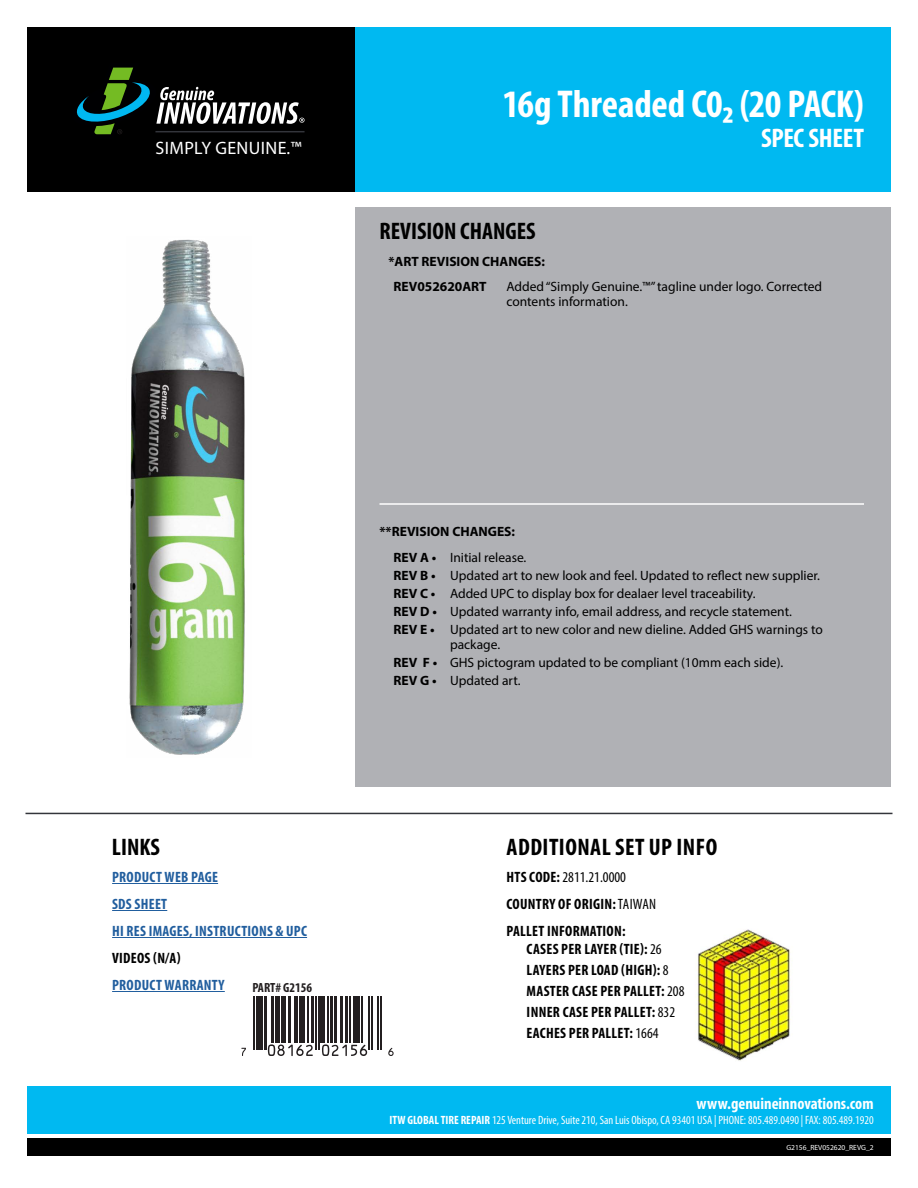
<style>
.page{position:relative;width:918px;height:1188px;background:#fff}
.page>*{position:absolute;margin:0;border:0;box-sizing:border-box;transform-origin:0 0}
.t1{font:700 condensed 39px "Myriad Pro";letter-spacing:-.005em;color:#fff}
.t2{font:700 condensed 27px "Myriad Pro";letter-spacing:-.01em;color:#fff}
.t3{font:700 condensed 24px "Myriad Pro";color:#000}
.t4{font:700 condensed 24px "Myriad Pro";letter-spacing:.02em;color:#000}
.t5{font:18px "Myriad Pro";letter-spacing:.02em;color:#fff}
.t6{font:700 condensed 16.5px "Myriad Pro";color:#fff}
.t7{font:700 condensed 15px/21px "Myriad Pro";letter-spacing:.02em;color:#000}
.t8{font:700 condensed 15px/27px "Myriad Pro";letter-spacing:.02em;color:#215e9e}
.t9{font:13.5px/18px "Myriad Pro";color:#000}
.t10{font:700 13.5px/18px "Myriad Pro";color:#000}
.t11{font:700 condensed 13.35px "Myriad Pro";color:#231f20}
.t12{font:condensed 12px "Myriad Pro";color:#fff}
.t13{font:7.5px "Myriad Pro";color:#fff}
.s1{font-weight:400}
.s2{font-weight:700}
</style>
<div class="page">
<div style="left:27px;top:1086px;width:864px;height:48px;background:#00b9f1"></div>
<div style="left:27px;top:27px;width:864px;height:164px;background:#000"></div>
<div style="left:27px;top:1138px;width:864px;height:18px;background:#000"></div>
<svg style="left:76px;top:67px;width:229px;height:68px"></svg>
<hr style="left:155px;top:131px;width:150px;height:1px;background:#33353b">
<div style="left:356px;top:27px;width:535px;height:164px;background:#00b9f1"></div>
<div style="left:356px;top:207px;width:535px;height:580px;background:#b0b1b5"></div>
<hr style="left:112px;top:883px;width:106px;height:1px;background:#215e9e">
<hr style="left:112px;top:910px;width:55px;height:1px;background:#215e9e">
<hr style="left:112px;top:937px;width:195px;height:1px;background:#215e9e">
<hr style="left:112px;top:991px;width:113px;height:1px;background:#215e9e">
<img style="left:697px;top:929px;width:94px;height:132px">
<svg style="left:241px;top:1048px;width:5px;height:8px"></svg>
<hr style="left:253px;top:996px;width:2px;height:54px;background:#231f20">
<hr style="left:256px;top:996px;width:1px;height:54px;background:#231f20">
<hr style="left:259px;top:996px;width:4px;height:54px;background:#231f20">
<hr style="left:264px;top:996px;width:3px;height:54px;background:#231f20">
<hr style="left:271px;top:996px;width:3px;height:47px;background:#231f20">
<hr style="left:275px;top:996px;width:1px;height:47px;background:#231f20">
<hr style="left:278px;top:996px;width:2px;height:47px;background:#231f20">
<hr style="left:282px;top:996px;width:4px;height:47px;background:#231f20">
<hr style="left:289px;top:996px;width:2px;height:47px;background:#231f20">
<hr style="left:294px;top:996px;width:1px;height:47px;background:#231f20">
<hr style="left:297px;top:996px;width:1px;height:47px;background:#231f20">
<div style="left:299px;top:996px;width:6px;height:47px;background:#231f20"></div>
<svg style="left:268px;top:1044px;width:45px;height:12px"></svg>
<hr style="left:308px;top:996px;width:1px;height:47px;background:#231f20">
<hr style="left:312px;top:996px;width:2px;height:47px;background:#231f20">
<hr style="left:316px;top:996px;width:1px;height:54px;background:#231f20">
<hr style="left:318px;top:996px;width:2px;height:54px;background:#231f20">
<hr style="left:321px;top:996px;width:4px;height:47px;background:#231f20">
<hr style="left:328px;top:996px;width:1px;height:47px;background:#231f20">
<hr style="left:330px;top:996px;width:3px;height:47px;background:#231f20">
<hr style="left:334px;top:996px;width:3px;height:47px;background:#231f20">
<hr style="left:340px;top:996px;width:3px;height:47px;background:#231f20">
<hr style="left:345px;top:996px;width:3px;height:47px;background:#231f20">
<hr style="left:349px;top:996px;width:2px;height:47px;background:#231f20">
<hr style="left:353px;top:996px;width:4px;height:47px;background:#231f20">
<svg style="left:322px;top:1044px;width:45px;height:12px"></svg>
<hr style="left:359px;top:996px;width:1px;height:47px;background:#231f20">
<hr style="left:361px;top:996px;width:2px;height:47px;background:#231f20">
<hr style="left:368px;top:996px;width:2px;height:54px;background:#231f20">
<hr style="left:371px;top:996px;width:1px;height:54px;background:#231f20">
<hr style="left:378px;top:996px;width:1px;height:54px;background:#231f20">
<hr style="left:380px;top:996px;width:2px;height:54px;background:#231f20">
<svg style="left:388px;top:1048px;width:6px;height:8px"></svg>
<hr style="left:26px;top:813px;width:866px;height:1px;background:#33353b">
<hr style="left:380px;top:503px;width:484px;height:2px;background:#fff">
<img style="left:129px;top:239px;width:116px;height:516px">
<h3 class="t5" style="left:156px;top:137px;width:147px">SIMPLY GENUINE.™</h3>
<h1 class="t1" style="left:503px;top:80px;width:363px">16g Threaded C0₂ (20 PACK)</h1>
<h2 class="t2" style="left:761px;top:121px;width:104px">SPEC SHEET</h2>
<h3 class="t3" style="left:380px;top:216px;width:158px">REVISION CHANGES</h3>
<p class="t10" style="left:389px;top:252px;width:158px">*ART REVISION CHANGES:</p>
<p class="t10" style="left:394px;top:277px;width:95px">REV052620ART</p>
<p class="t9" style="left:506px;top:278px;width:317px;line-height:15px">Added “Simply Genuine.™” tagline under logo. Corrected contents information.</p>
<h3 class="t3" style="left:112px;top:832px;width:49px">LINKS</h3>
<p class="t8" style="left:112px;top:863px;width:196px">PRODUCT WEB PAGE<br>SDS SHEET<br>HI RES IMAGES, INSTRUCTIONS &amp; UPC</p>
<p class="t7" style="left:112px;top:947px;width:70px">VIDEOS (N/A)</p>
<p class="t8" style="left:112px;top:971px;width:114px">PRODUCT WARRANTY</p>
<p class="t11" style="left:252px;top:979px;width:61px">PART# G2156</p>
<p class="t10" style="left:394px;top:519px;width:123px;line-height:25.8px;text-indent:-14px">**REVISION CHANGES:<br>REV A •</p>
<p class="t10" style="left:394px;top:566px;width:45px;text-align:justify">REV B • REV C • REV D • REV E •</p>
<p class="t10" style="left:394px;top:653px;width:45px">REV F •<br>REV G •</p>
<p class="t9" style="left:450px;top:548px;width:374px">Initial release.<br>Updated art to new look and feel. Updated to reflect new supplier.<br>Added UPC to display box for dealaer level traceability.<br>Updated warranty info, email address, and recycle statement.<br>Updated art to new color and new dieline. Added GHS warnings to</p>
<p class="t9" style="left:450px;top:635px;width:335px">package.<br>GHS pictogram updated to be compliant (10mm each side).<br>Updated art.</p>
<h3 class="t4" style="left:507px;top:832px;width:212px">ADDITIONAL SET UP INFO</h3>
<p class="t7" style="left:507px;top:863px;width:151px;line-height:27px">HTS CODE: <span class="s1">2811.21.0000<br></span>COUNTRY OF ORIGIN: <span class="s1">TAIWAN<br></span>PALLET INFORMATION:</p>
<p class="t7" style="left:527px;top:938px;width:159px">CASES PER LAYER (TIE): <span class="s1">26<br></span>LAYERS PER LOAD (HIGH): <span class="s1">8<br></span>MASTER CASE PER PALLET: <span class="s1">208<br></span>INNER CASE PER PALLET: <span class="s1">832<br></span>EACHES PER PALLET: <span class="s1">1664</span></p>
<p class="t6" style="left:697px;top:1093px;width:179px">www.genuineinnovations.com</p>
<p class="t13" style="left:786px;top:1143px;width:89px">G2156_REV052620_REVG_2</p>
<p class="t12" style="left:389px;top:1112px;width:486px"><span class="s2">ITW GLOBAL TIRE REPAIR</span> 125 Venture Drive, Suite 210, San Luis Obispo, CA 93401 USA | PHONE: 805.489.0490 | FAX: 805.489.1920</p>
</div>
